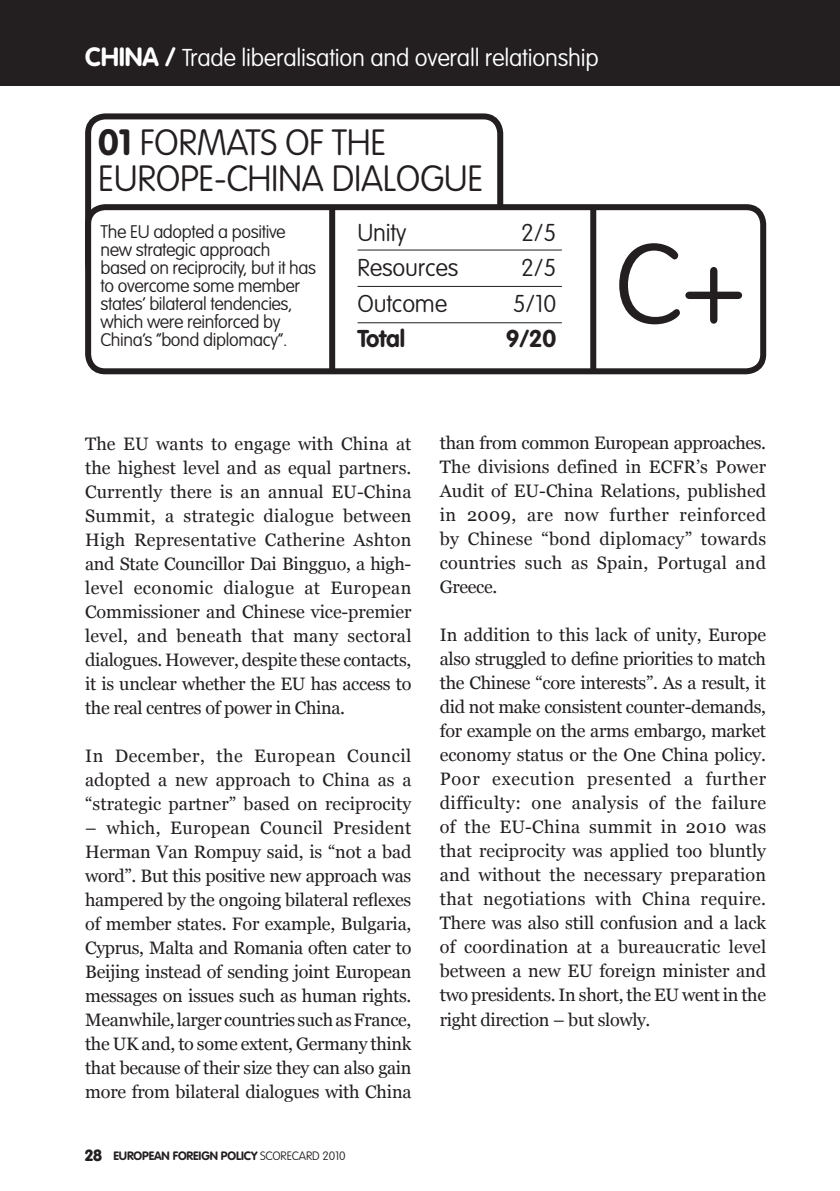
<style>
.page{position:relative;width:840px;height:1191px;background:#fff}
.page>*{position:absolute;margin:0;border:0;box-sizing:border-box;transform-origin:0 0}
.t1{font:100 112px "VAG Rounded";color:#231f20}
.t2{font:100 36px/36px "VAG Rounded";letter-spacing:-.01em;color:#231f20}
.t3{font:100 24px "VAG Rounded";letter-spacing:-.01em;color:#fff}
.t4{font:100 24px "VAG Rounded";letter-spacing:-.01em;color:#231f20}
.t5{font:700 24px "VAG Rounded";letter-spacing:-.01em;color:#231f20}
.t6{font:18px/24px "Georgia";letter-spacing:-.01em;color:#231f20;text-align:justify}
.t7{font:100 18px/18px "VAG Rounded";letter-spacing:-.02em;color:#231f20}
.t8{font:700 12px "VAG Rounded";letter-spacing:-.01em;color:#231f20}
.s1{font-weight:700;font-size:26px}
.s2{font-weight:700}
.s3{font-weight:900;font-size:16px}
.s4{font-weight:100}
</style>
<div class="page">
<div style="left:0;top:0;width:839px;height:85px;background:#231f20"></div>
<hr style="left:839px;top:0;width:1px;height:85px;background:#231f20">
<div style="left:85px;top:113px;width:418px;height:170px;border:6px solid #231f20;border-radius:17px"></div>
<div style="left:88px;top:207px;width:674px;height:164px;background:#fff;border-radius:17px"></div>
<div style="left:85px;top:204px;width:680px;height:170px;border:6px solid #231f20;border-radius:17px"></div>
<div style="left:590px;top:207px;width:6px;height:165px;background:#231f20"></div>
<div style="left:329px;top:207px;width:6px;height:165px;background:#231f20"></div>
<hr style="left:357px;top:249px;width:204px;height:1px;background:#231f20">
<hr style="left:357px;top:286px;width:204px;height:1px;background:#231f20">
<hr style="left:357px;top:322px;width:204px;height:1px;background:#231f20">
<h3 class="t3" style="left:85px;top:44px;width:515px"><span class="s1">CHINA /</span> Trade liberalisation and overall relationship</h3>
<h2 class="t2" style="left:98px;top:124px;width:386px"><span class="s2">01</span> FORMATS OF THE<br>EUROPE-CHINA DIALOGUE</h2>
<h3 class="t4" style="left:357px;top:219px;width:50px">Unity</h3>
<h3 class="t4" style="left:521px;top:219px;width:37px">2/5</h3>
<h3 class="t4" style="left:357px;top:254px;width:102px">Resources</h3>
<h3 class="t4" style="left:521px;top:254px;width:37px">2/5</h3>
<h3 class="t4" style="left:357px;top:289px;width:91px">Outcome</h3>
<h3 class="t4" style="left:512px;top:289px;width:45px">5/10</h3>
<h3 class="t5" style="left:357px;top:324px;width:49px">Total</h3>
<h3 class="t5" style="left:505px;top:324px;width:52px">9/20</h3>
<p class="t7" style="left:100px;top:223px;width:217px">The EU adopted a positive new strategic approach based on reciprocity, but it has to overcome some member states’ bilateral tendencies, which were reinforced by<br>China’s “bond diplomacy”.</p>
<h1 class="t1" style="left:614px;top:220px;width:134px">C+</h1>
<p class="t6" style="left:85px;top:432px;width:327px">The EU wants to engage with China at the highest level and as equal partners.<br>Currently there is an annual EU-China Summit, a strategic dialogue between High Representative Catherine Ashton and State Councillor Dai Bingguo, a high&shy;level economic dialogue at European Commissioner and Chinese vice-premier level, and beneath that many sectoral dialogues. However, despite these contacts, it is unclear whether the EU has access to the real centres of power in China.</p>
<p class="t6" style="left:85px;top:744px;width:327px">In December, the European Council adopted a new approach to China as a “strategic partner” based on reciprocity</p>
<p class="t6" style="left:85px;top:815px;width:328px">– which, European Council President Herman Van Rompuy said, is “not a bad word”. But this positive new approach was hampered by the ongoing bilateral reflexes of member states. For example, Bulgaria, Cyprus, Malta and Romania often cater to Beijing instead of sending joint European messages on issues such as human rights.<br>Meanwhile, larger countries such as France, the UK and, to some extent, Germany think that because of their size they can also gain more from bilateral dialogues with China</p>
<p class="t8" style="left:85px;top:1148px;width:262px"><span class="s3">28</span> EUROPEAN FOREIGN POLICY <span class="s4">SCORECARD 2010</span></p>
<p class="t6" style="left:439px;top:431px;width:328px">than from common European approaches.<br>The divisions defined in ECFR’s Power Audit of EU-China Relations, published in 2009, are now further reinforced by Chinese “bond diplomacy” towards countries such as Spain, Portugal and Greece.</p>
<p class="t6" style="left:439px;top:623px;width:328px">In addition to this lack of unity, Europe also struggled to define priorities to match the Chinese “core interests”. As a result, it did not make consistent counter-demands, for example on the arms embargo, market economy status or the One China policy.<br>Poor execution presented a further difficulty: one analysis of the failure of the EU-China summit in 2010 was that reciprocity was applied too bluntly and without the necessary preparation that negotiations with China require.<br>There was also still confusion and a lack of coordination at a bureaucratic level between a new EU foreign minister and two presidents. In short, the EU went in the right direction – but slowly.</p>
</div>
